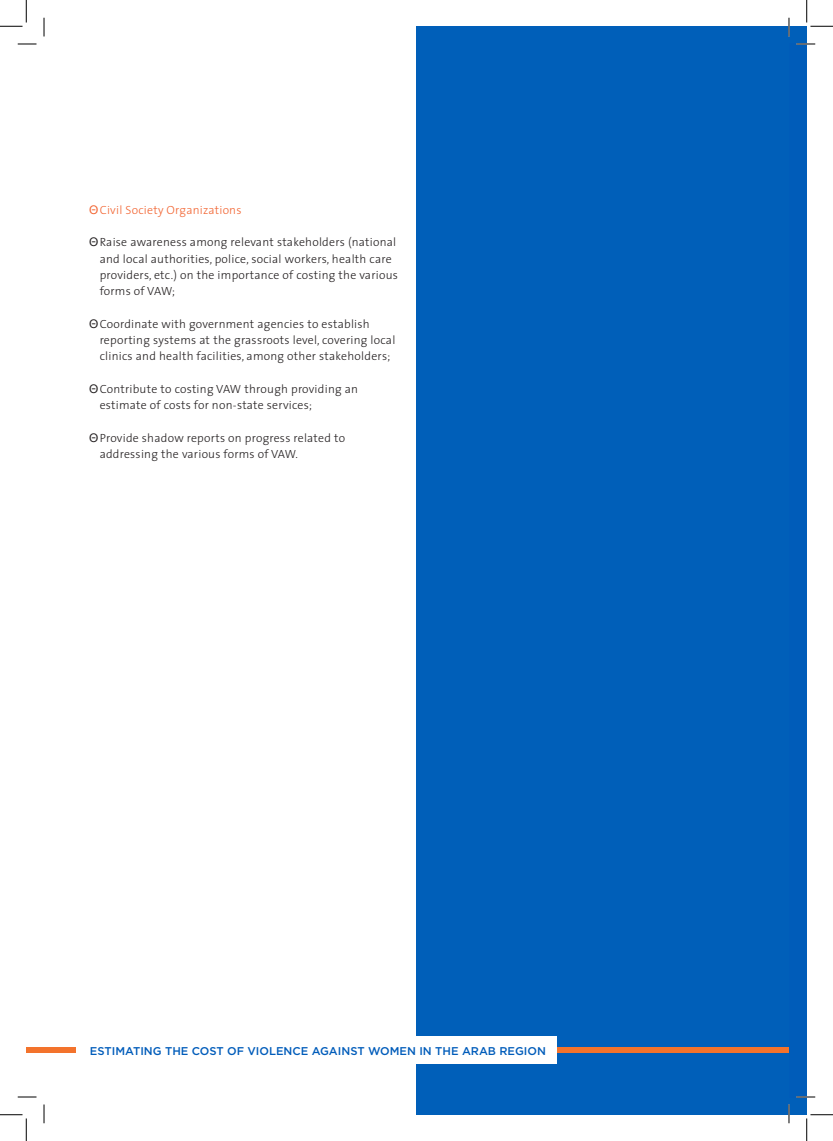
<style>
.page{position:relative;width:833px;height:1141px;background:#fff}
.page>*{position:absolute;margin:0;border:0;box-sizing:border-box;transform-origin:0 0}
.t1{font:300 11.88px/16.2px "The Sans";letter-spacing:.02em;color:#231f20}
.t2{font:300 11.88px "The Sans";letter-spacing:.02em;color:#f26431}
.t3{font:500 11.25px "Gotham";color:#005cba}
.s1{font-family:"Arial";font-weight:400}
</style>
<div class="page">
<div style="left:416px;top:26px;width:390px;height:1088px;background:#005fb9"></div>
<div style="left:26px;top:1047px;width:762px;height:5px;background:#f3732c"></div>
<div style="left:76px;top:1036px;width:480px;height:27px;background:#fff"></div>
<svg style="left:18px;top:43px;width:18px;height:2px"></svg>
<svg style="left:796px;top:43px;width:18px;height:2px"></svg>
<svg style="left:18px;top:1096px;width:18px;height:1px"></svg>
<svg style="left:796px;top:1096px;width:18px;height:1px"></svg>
<svg style="left:43px;top:18px;width:2px;height:18px"></svg>
<svg style="left:43px;top:1104px;width:2px;height:19px"></svg>
<svg style="left:788px;top:18px;width:1px;height:18px"></svg>
<svg style="left:787px;top:1104px;width:2px;height:19px"></svg>
<svg style="left:0;top:0;width:27px;height:27px"></svg>
<svg style="left:0;top:1114px;width:27px;height:26px"></svg>
<svg style="left:806px;top:0;width:26px;height:27px"></svg>
<svg style="left:806px;top:1114px;width:26px;height:26px"></svg>
<p class="t2" style="left:89px;top:200px;width:154px"><span class="s1">Θ</span>Civil Society Organizations</p>
<p class="t1" style="left:100px;top:234px;width:299px;text-indent:-11px"><span class="s1">Θ</span>Raise awareness among relevant stakeholders (national and local authorities, police, social workers, health care providers, etc.) on the importance of costing the various forms of VAW;</p>
<p class="t1" style="left:100px;top:315px;width:297px;text-indent:-11px"><span class="s1">Θ</span>Coordinate with government agencies to establish reporting systems at the grassroots level, covering local clinics and health facilities, among other stakeholders;</p>
<p class="t1" style="left:100px;top:380px;width:260px;text-indent:-11px"><span class="s1">Θ</span>Contribute to costing VAW through providing an estimate of costs for non-state services;</p>
<p class="t1" style="left:100px;top:429px;width:247px;text-indent:-11px"><span class="s1">Θ</span>Provide shadow reports on progress related to addressing the various forms of VAW.</p>
<p class="t3" style="left:90px;top:1044px;width:457px">ESTIMATING THE COST OF VIOLENCE AGAINST WOMEN IN THE ARAB REGION</p>
</div>
